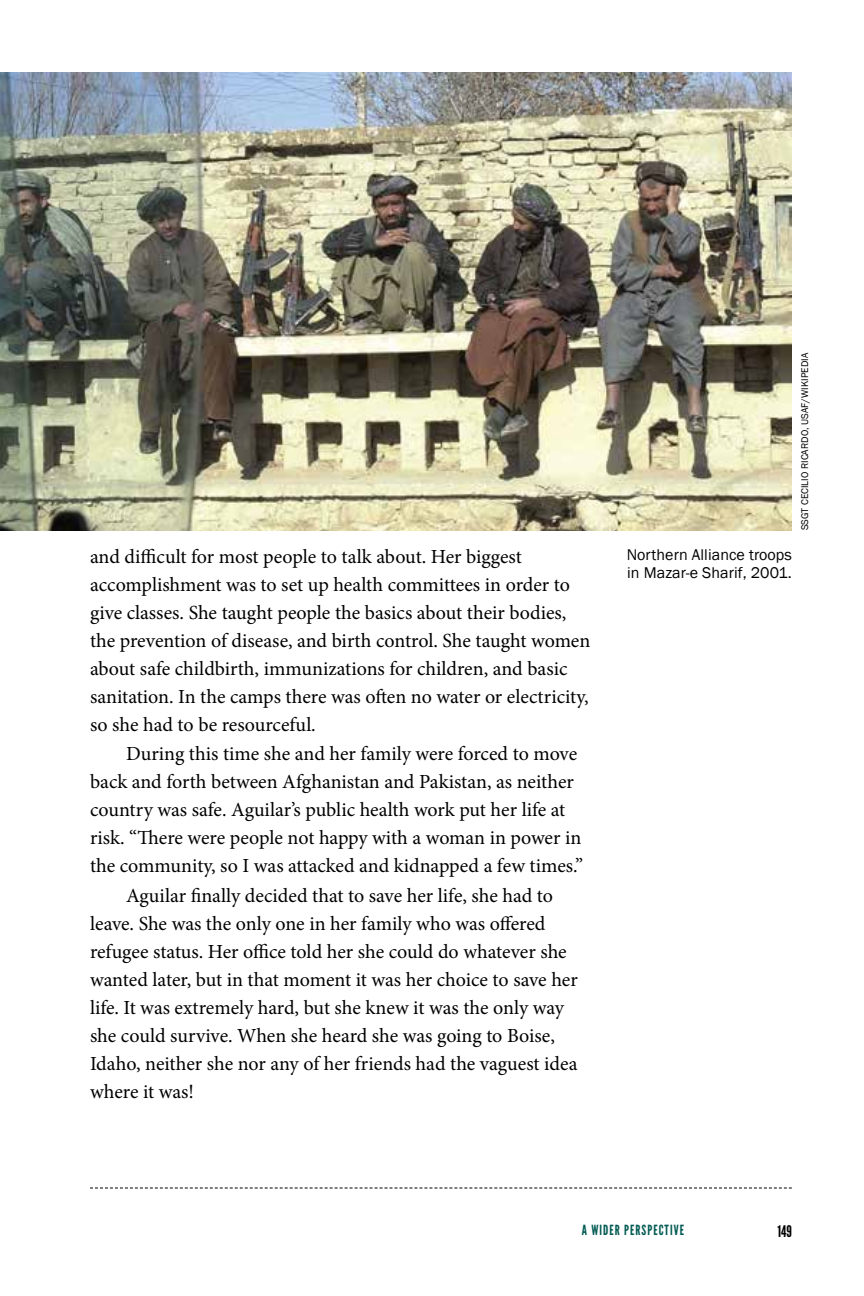
<style>
.page{position:relative;width:864px;height:1296px;background:#fff}
.page>*{position:absolute;margin:0;border:0;box-sizing:border-box;transform-origin:0 0}
.t1{font:20px/28px "Minion Pro";letter-spacing:-.005em;color:#000}
.t2{font:16px/18px "Franklin Gothic";letter-spacing:.005em;color:#000}
.t3{font:16px "League Gothic";color:#000}
.t4{font:14px "League Gothic";letter-spacing:.075em;color:#005952}
.t5{font:10px "Franklin Gothic";letter-spacing:.005em;color:#000}
</style>
<div class="page">
<svg style="left:90px;top:1188px;width:702px;height:1px"></svg>
<img style="left:0;top:72px;width:792px;height:458px">
<p class="t1" style="left:90px;top:543px;width:502px">and difficult for most people to talk about. Her biggest accomplishment was to set up health committees in order to give classes. She taught people the basics about their bodies, the prevention of disease, and birth control. She taught women about safe childbirth, immunizations for children, and basic sanitation. In the camps there was often no water or electricity, so she had to be resourceful.</p>
<p class="t1" style="left:126px;top:740px;width:453px">During this time she and her family were forced to move</p>
<p class="t1" style="left:90px;top:768px;width:485px">back and forth between Afghanistan and Pakistan, as neither</p>
<p class="t1" style="left:90px;top:796px;width:477px">country was safe. Aguilar’s public health work put her life at</p>
<p class="t1" style="left:90px;top:824px;width:493px">risk. “There were people not happy with a woman in power in</p>
<p class="t1" style="left:90px;top:852px;width:495px">the community, so I was attacked and kidnapped a few times.”</p>
<p class="t1" style="left:126px;top:882px;width:429px">Aguilar finally decided that to save her life, she had to</p>
<p class="t1" style="left:90px;top:910px;width:457px">leave. She was the only one in her family who was offered</p>
<p class="t1" style="left:90px;top:938px;width:478px">refugee status. Her office told her she could do whatever she</p>
<p class="t1" style="left:90px;top:966px;width:489px">wanted later, but in that moment it was her choice to save her</p>
<p class="t1" style="left:90px;top:994px;width:476px">life. It was extremely hard, but she knew it was the only way</p>
<p class="t1" style="left:90px;top:1022px;width:466px">she could survive. When she heard she was going to Boise,</p>
<p class="t1" style="left:90px;top:1050px;width:489px">Idaho, neither she nor any of her friends had the vaguest idea</p>
<p class="t1" style="left:90px;top:1078px;width:106px">where it was!</p>
<p class="t2" style="left:627px;top:546px;width:167px">Northern Alliance troops in Mazar-e Sharif, 2001.</p>
<p class="t5" style="left:798px;top:530px;width:179px;rotate:-90deg">SSGT CECILIO RICARDO, USAF/WIKIPEDIA</p>
<p class="t4" style="left:582px;top:1222px;width:104px">A WIDER PERSPECTIVE</p>
<p class="t3" style="left:777px;top:1221px;width:16px">149</p>
</div>
